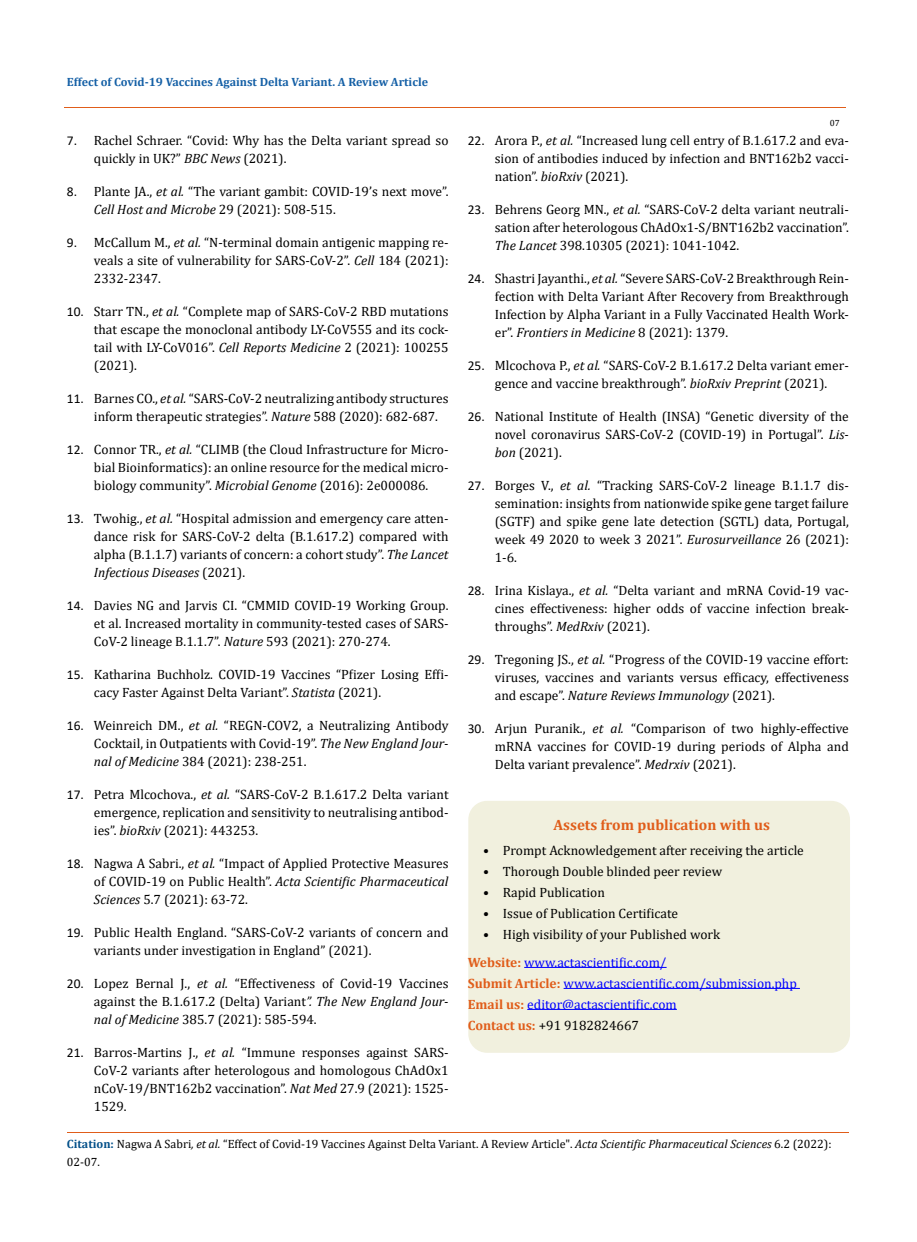
<style>
.page{position:relative;width:917px;height:1242px;background:#fff}
.page>*{position:absolute;margin:0;border:0;box-sizing:border-box;transform-origin:0 0}
.t1{font:700 15px "Cambria";color:#e05d1a}
.t2{font:13.5px/18px "Cambria";color:#000;text-align:justify}
.t3{font:13.5px/21px "Cambria";color:#00f}
.t4{font:12px/18px "Cambria";color:#000}
.t5{font:700 12px "Cambria";color:#1560a6}
.t6{font:9px "Cambria";color:#000}
.s1{font-family:"Calibri"}
.s2{font-style:italic}
.s3{font-weight:700;color:#e05d1a}
.s4{color:#000}
.s5{font-weight:700;color:#035089}
</style>
<div class="page">
<div style="left:469px;top:802px;width:380px;height:250px;background:#f1f0de;border-radius:18px"></div>
<div style="left:468px;top:801px;width:382px;height:252px;border:2px solid #f1f0de;border-radius:18px"></div>
<hr style="left:524px;top:967px;width:142px;height:1px;background:#00f">
<hr style="left:563px;top:988px;width:236px;height:1px;background:#00f">
<hr style="left:527px;top:1009px;width:150px;height:1px;background:#00f">
<hr style="left:64px;top:108px;width:781px;height:1px;background:#e05d1a">
<hr style="left:67px;top:1132px;width:781px;height:1px;background:#e05d1a">
<p class="t5" style="left:67px;top:73px;width:362px">Effect of Covid-19 Vaccines Against Delta Variant. A Review Article</p>
<p class="t2" style="left:94px;top:132px;width:356px;text-indent:-27px"><span class="s1">7.</span> Rachel Schraer. “Covid: Why has the Delta variant spread so quickly in UK?” <span class="s2">BBC News</span> (2021).</p>
<p class="t2" style="left:94px;top:183px;width:356px;text-indent:-27px"><span class="s1">8.</span> Plante JA., <span class="s2">et al.</span> “The variant gambit: COVID-19’s next move”.<br><span class="s2">Cell Host and Microbe</span> 29 (2021): 508-515.</p>
<p class="t2" style="left:94px;top:234px;width:356px;text-indent:-27px"><span class="s1">9.</span> McCallum M., <span class="s2">et al.</span> “N-terminal domain antigenic mapping re&shy;veals a site of vulnerability for SARS-CoV-2”. <span class="s2">Cell</span> 184 (2021):<br>2332-2347.</p>
<p class="t2" style="left:94px;top:303px;width:356px;text-indent:-27px"><span class="s1">10.</span> Starr TN., <span class="s2">et al.</span> “Complete map of SARS-CoV-2 RBD mutations that escape the monoclonal antibody LY-CoV555 and its cock&shy;tail with LY-CoV016”. <span class="s2">Cell Reports Medicine</span> 2 (2021): 100255 (2021).</p>
<p class="t2" style="left:94px;top:390px;width:356px;text-indent:-27px"><span class="s1">11.</span> Barnes CO., <span class="s2">et al.</span> “SARS-CoV-2 neutralizing antibody structures inform therapeutic strategies”. <span class="s2">Nature</span> 588 (2020): 682-687.</p>
<p class="t2" style="left:94px;top:441px;width:356px;text-indent:-27px"><span class="s1">12.</span> Connor TR., <span class="s2">et al.</span> “CLIMB (the Cloud Infrastructure for Micro&shy;bial Bioinformatics): an online resource for the medical micro&shy;biology community”. <span class="s2">Microbial Genome</span> (2016): 2e000086.</p>
<p class="t2" style="left:94px;top:510px;width:356px;text-indent:-27px"><span class="s1">13.</span> Twohig., <span class="s2">et al.</span> “Hospital admission and emergency care atten&shy;dance risk for SARS-CoV-2 delta (B.1.617.2) compared with alpha (B.1.1.7) variants of concern: a cohort study”. <span class="s2">The Lancet Infectious Diseases</span> (2021).</p>
<p class="t2" style="left:94px;top:597px;width:356px;text-indent:-27px"><span class="s1">14.</span> Davies NG and Jarvis CI. “CMMID COVID-19 Working Group. et al. Increased mortality in community-tested cases of SARS-CoV-2 lineage B.1.1.7”. <span class="s2">Nature</span> 593 (2021): 270-274.</p>
<p class="t2" style="left:94px;top:666px;width:356px;text-indent:-27px"><span class="s1">15.</span> Katharina Buchholz. COVID-19 Vaccines “Pfizer Losing Effi&shy;cacy Faster Against Delta Variant”. <span class="s2">Statista</span> (2021).</p>
<p class="t2" style="left:94px;top:717px;width:356px;text-indent:-27px"><span class="s1">16.</span> Weinreich DM., <span class="s2">et al.</span> “REGN-COV2, a Neutralizing Antibody Cocktail, in Outpatients with Covid-19”. <span class="s2">The New England Jour&shy;nal of Medicine</span> 384 (2021): 238-251.</p>
<p class="t2" style="left:94px;top:786px;width:356px;text-indent:-27px"><span class="s1">17.</span> Petra Mlcochova., <span class="s2">et al.</span> “SARS-CoV-2 B.1.617.2 Delta variant emergence, replication and sensitivity to neutralising antibod&shy;ies”. <span class="s2">bioRxiv</span> (2021): 443253.</p>
<p class="t2" style="left:94px;top:855px;width:356px;text-indent:-27px"><span class="s1">18.</span> Nagwa A Sabri., <span class="s2">et al.</span> “Impact of Applied Protective Measures of COVID-19 on Public Health”. <span class="s2">Acta Scientific Pharmaceutical Sciences</span> 5.7 (2021): 63-72.</p>
<p class="t2" style="left:94px;top:924px;width:356px;text-indent:-27px"><span class="s1">19.</span> Public Health England. “SARS-CoV-2 variants of concern and variants under investigation in England” (2021).</p>
<p class="t2" style="left:94px;top:975px;width:356px;text-indent:-27px"><span class="s1">20.</span> Lopez Bernal J., <span class="s2">et al.</span> “Effectiveness of Covid-19 Vaccines against the B.1.617.2 (Delta) Variant<span class="s2">”. The New England Jour&shy;nal of Medicine</span> 385.7 (2021): 585-594.</p>
<p class="t2" style="left:94px;top:1043px;width:356px;text-indent:-27px"><span class="s1">21.</span> Barros-Martins J., <span class="s2">et al.</span> “Immune responses against SARS-CoV-2 variants after heterologous and homologous ChAdOx1 nCoV-19/BNT162b2 vaccination”. <span class="s2">Nat Med</span> 27.9 (2021): 1525- 1529.</p>
<p class="t6" style="left:829px;top:118px;width:11px">07</p>
<p class="t2" style="left:495px;top:131px;width:355px;text-indent:-27px"><span class="s1">22.</span> Arora P., <span class="s2">et al.</span> “Increased lung cell entry of B.1.617.2 and eva&shy;sion of antibodies induced by infection and BNT162b2 vacci&shy;nation”. <span class="s2">bioRxiv</span> (2021).</p>
<p class="t2" style="left:495px;top:200px;width:355px;text-indent:-27px"><span class="s1">23.</span> Behrens Georg MN., <span class="s2">et al.</span> “SARS-CoV-2 delta variant neutrali&shy;sation after heterologous ChAdOx1-S/BNT162b2 vaccination”.<br><span class="s2">The Lancet</span> 398.10305 (2021): 1041-1042.</p>
<p class="t2" style="left:495px;top:269px;width:355px;text-indent:-27px"><span class="s1">24.</span> Shastri Jayanthi., <span class="s2">et al.</span> “Severe SARS-CoV-2 Breakthrough Rein&shy;fection with Delta Variant After Recovery from Breakthrough Infection by Alpha Variant in a Fully Vaccinated Health Work&shy;er”. <span class="s2">Frontiers in Medicine</span> 8 (2021): 1379.</p>
<p class="t2" style="left:468px;top:356px;width:382px;text-align:center"><span class="s1">25.</span> Mlcochova P., <span class="s2">et al.</span> “SARS-CoV-2 B.1.617.2 Delta variant emer&shy;gence and vaccine breakthrough”. <span class="s2">bioRxiv Preprint</span> (2021).</p>
<p class="t2" style="left:495px;top:407px;width:355px;text-indent:-27px"><span class="s1">26.</span> National Institute of Health (INSA) “Genetic diversity of the novel coronavirus SARS-CoV-2 (COVID-19) in Portugal”. <span class="s2">Lis&shy;bon</span> (2021).</p>
<p class="t2" style="left:495px;top:476px;width:355px;text-indent:-27px"><span class="s1">27.</span> Borges V., <span class="s2">et al.</span> “Tracking SARS-CoV-2 lineage B.1.1.7 dis&shy;semination: insights from nationwide spike gene target failure (SGTF) and spike gene late detection (SGTL) data, Portugal, week 49 2020 to week 3 2021”. <span class="s2">Eurosurveillance</span> 26 (2021):<br>1-6.</p>
<p class="t2" style="left:495px;top:581px;width:355px;text-indent:-27px"><span class="s1">28.</span> Irina Kislaya., <span class="s2">et al.</span> “Delta variant and mRNA Covid-19 vac&shy;cines effectiveness: higher odds of vaccine infection break&shy;throughs”. <span class="s2">MedRxiv</span> (2021).</p>
<p class="t2" style="left:495px;top:650px;width:355px;text-indent:-27px"><span class="s1">29.</span> Tregoning JS., <span class="s2">et al.</span> “Progress of the COVID-19 vaccine effort: viruses, vaccines and variants versus efficacy, effectiveness and escape”. <span class="s2">Nature Reviews Immunology</span> (2021).</p>
<p class="t2" style="left:495px;top:719px;width:355px;text-indent:-27px"><span class="s1">30.</span> Arjun Puranik., <span class="s2">et al.</span> “Comparison of two highly-effective mRNA vaccines for COVID-19 during periods of Alpha and Delta variant prevalence”. <span class="s2">Medrxiv</span> (2021).</p>
<p class="t1" style="left:553px;top:814px;width:218px">Assets from publication with us</p>
<p class="t2" style="left:483px;top:842px;width:322px">• Prompt Acknowledgement after receiving the article</p>
<p class="t2" style="left:483px;top:863px;width:240px">• Thorough Double blinded peer review</p>
<p class="t2" style="left:483px;top:884px;width:123px">• Rapid Publication</p>
<p class="t2" style="left:483px;top:905px;width:196px">• Issue of Publication Certificate</p>
<p class="t2" style="left:483px;top:926px;width:238px">• High visibility of your Published work</p>
<p class="t3" style="left:468px;top:951px;width:330px"><span class="s3">Website:</span> www.actascientific.com/<br><span class="s3">Submit Article:</span> www.actascientific.com/submission.php <span class="s3">Email us:</span> editor@actascientific.com<br><span class="s3">Contact us:</span> <span class="s4">+91 9182824667</span></p>
<p class="t4" style="left:67px;top:1135px;width:766px"><span class="s5">Citation:</span> Nagwa A Sabri<span class="s2">, et al.</span> “Effect of Covid-19 Vaccines Against Delta Variant. A Review Article". <span class="s2">Acta Scientific Pharmaceutical Sciences</span> 6.2 (2022):<br>02-07.</p>
</div>
